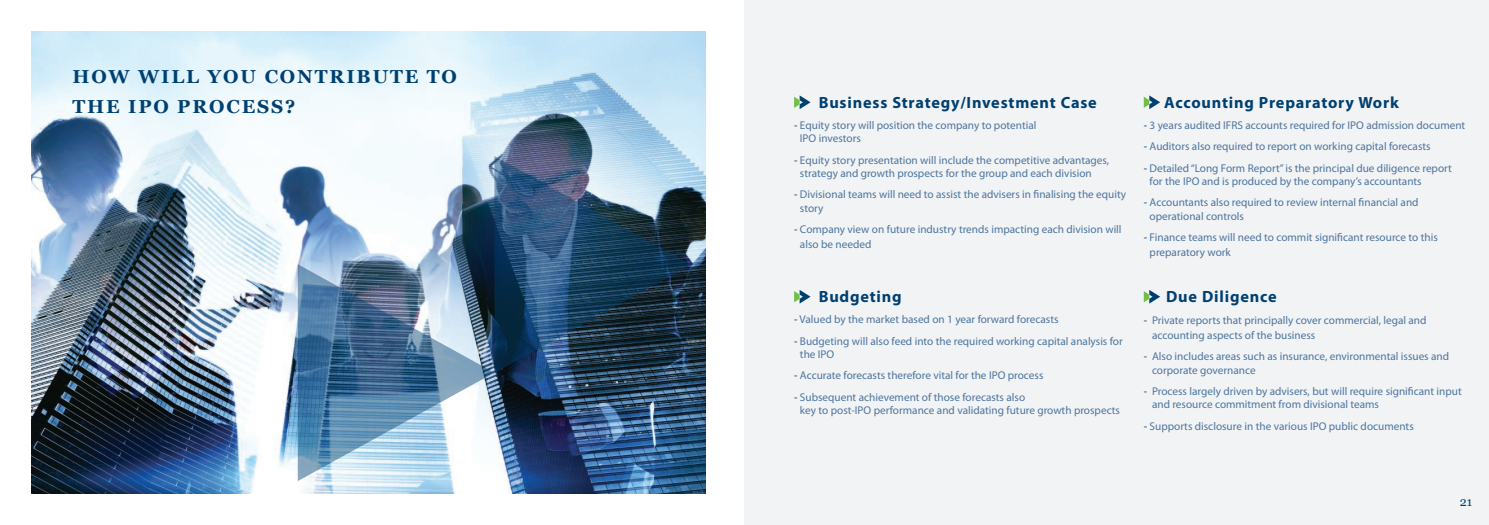
<style>
.page{position:relative;width:1489px;height:525px;background:#fff}
.page>*{position:absolute;margin:0;border:0;box-sizing:border-box;transform-origin:0 0}
.t1{font:700 18.75px/30px "Georgia";letter-spacing:.1em;color:#004071}
.t2{font:700 16.25px "Myriad Pro";letter-spacing:.05em;color:#004071}
.t3{font:12.5px "Georgia";color:#004071}
.t4{font:11.25px/13.5px "Myriad Pro";color:#4c759f}
.s1{color:#004071}
</style>
<div class="page">
<div style="left:744px;top:0;width:744px;height:524px;background:#f2f3f4"></div>
<img style="left:32px;top:32px;width:673px;height:461px">
<svg style="left:794px;top:95px;width:16px;height:14px"></svg>
<svg style="left:1143px;top:95px;width:17px;height:14px"></svg>
<svg style="left:794px;top:290px;width:16px;height:13px"></svg>
<svg style="left:1143px;top:290px;width:17px;height:13px"></svg>
<img style="left:298px;top:264px;width:196px;height:217px">
<img style="left:494px;top:156px;width:197px;height:217px">
<p class="t1" style="left:72px;top:60px;width:386px">HOW WILL YOU CONTRIBUTE TO<br>THE IPO PROCESS?</p>
<p class="t2" style="left:818px;top:93px;width:279px">Business Strategy/Investment Case</p>
<p class="t4" style="left:800px;top:118px;width:238px;text-indent:-6px"><span class="s1">-</span> Equity story will position the company to potential<br>IPO investors</p>
<p class="t4" style="left:800px;top:153px;width:311px;text-indent:-6px"><span class="s1">-</span> Equity story presentation will include the competitive advantages, strategy and growth prospects for the group and each division</p>
<p class="t4" style="left:800px;top:188px;width:328px;text-indent:-6px"><span class="s1">-</span> Divisional teams will need to assist the advisers in finalising the equity story</p>
<p class="t4" style="left:800px;top:222px;width:323px;line-height:15px;text-indent:-6px"><span class="s1">-</span> Company view on future industry trends impacting each division will also be needed</p>
<p class="t2" style="left:818px;top:287px;width:85px">Budgeting</p>
<p class="t4" style="left:794px;top:313px;width:266px"><span class="s1">-</span> Valued by the market based on 1 year forward forecasts</p>
<p class="t4" style="left:800px;top:334px;width:324px;text-indent:-6px"><span class="s1">-</span> Budgeting will also feed into the required working capital analysis for the IPO</p>
<p class="t4" style="left:794px;top:369px;width:251px"><span class="s1">-</span> Accurate forecasts therefore vital for the IPO process</p>
<p class="t4" style="left:800px;top:390px;width:321px;text-indent:-6px"><span class="s1">-</span> Subsequent achievement of those forecasts also<br>key to post-IPO performance and validating future growth prospects</p>
<p class="t2" style="left:1164px;top:93px;width:236px">Accounting Preparatory Work</p>
<p class="t4" style="left:1143px;top:119px;width:323px"><span class="s1">-</span> 3 years audited IFRS accounts required for IPO admission document</p>
<p class="t4" style="left:1143px;top:140px;width:288px"><span class="s1">-</span> Auditors also required to report on working capital forecasts</p>
<p class="t4" style="left:1149px;top:161px;width:304px;text-indent:-6px"><span class="s1">-</span> Detailed “Long Form Report” is the principal due diligence report for the IPO and is produced by the company’s accountants</p>
<p class="t4" style="left:1149px;top:196px;width:270px;text-indent:-6px"><span class="s1">-</span> Accountants also required to review internal financial and operational controls</p>
<p class="t4" style="left:1149px;top:230px;width:290px;line-height:15px;text-indent:-6px"><span class="s1">-</span> Finance teams will need to commit significant resource to this preparatory work</p>
<p class="t2" style="left:1165px;top:288px;width:112px">Due Diligence</p>
<p class="t4" style="left:1151px;top:312px;width:276px;line-height:15px;text-indent:-8px"><span class="s1">-</span> Private reports that principally cover commercial, legal and accounting aspects of the business</p>
<p class="t4" style="left:1151px;top:349px;width:299px;text-indent:-8px"><span class="s1">-</span> Also includes areas such as insurance, environmental issues and corporate governance</p>
<p class="t4" style="left:1151px;top:384px;width:311px;text-indent:-8px"><span class="s1">-</span> Process largely driven by advisers, but will require significant input and resource commitment from divisional teams</p>
<p class="t4" style="left:1143px;top:419px;width:271px"><span class="s1">-</span> Supports disclosure in the various IPO public documents</p>
<p class="t3" style="left:1459px;top:494px;width:14px">21</p>
</div>
